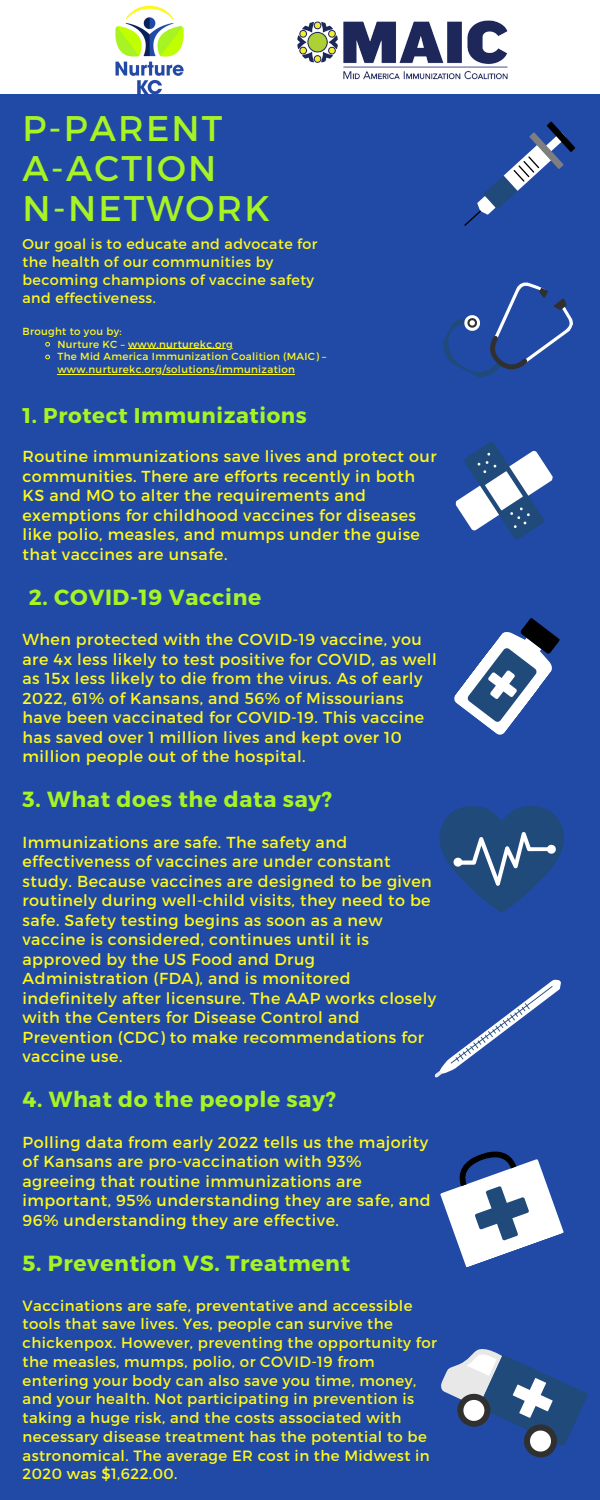
<style>
.page{position:relative;width:600px;height:1500px;background:#2149a6}
.page>*{position:absolute;margin:0;border:0;box-sizing:border-box;transform-origin:0 0}
.t1{font:35.6px "Montserrat";letter-spacing:.06em;color:#a7f324}
.t2{font:700 21.9px "Montserrat";letter-spacing:.03em;color:#a7f324}
.t3{font:700 21.3px "Montserrat";letter-spacing:.03em;color:#a7f324}
.t4{font:15.9px/19.5px "Montserrat";letter-spacing:.03em;color:#fff91a}
.t5{font:14.9px/18.8px "Montserrat";letter-spacing:.03em;color:#fff91a}
.t6{font:14.3px/18px "Montserrat";letter-spacing:.03em;color:#fff91a}
.t7{font:10.3px/12.8px "Montserrat";letter-spacing:.03em;color:#fff91a}
</style>
<div class="page">
<svg style="left:454px;top:618px;width:106px;height:117px"></svg>
<svg style="left:440px;top:1151px;width:124px;height:116px"></svg>
<svg style="left:440px;top:806px;width:124px;height:106px"></svg>
<svg style="left:455px;top:442px;width:98px;height:97px"></svg>
<svg style="left:465px;top:122px;width:110px;height:104px"></svg>
<svg style="left:435px;top:979px;width:126px;height:99px"></svg>
<svg style="left:443px;top:282px;width:130px;height:95px"></svg>
<svg style="left:441px;top:1349px;width:147px;height:109px"></svg>
<div style="left:0;top:0;width:600px;height:94px;background:#fff"></div>
<img style="left:115px;top:5px;width:69px;height:90px">
<img style="left:297px;top:20px;width:211px;height:60px">
<svg style="left:45px;top:341px;width:5px;height:6px"></svg>
<hr style="left:128px;top:348px;width:105px;height:1px;background:#fff91a">
<svg style="left:45px;top:354px;width:5px;height:6px"></svg>
<hr style="left:57px;top:374px;width:238px;height:1px;background:#fff91a">
<p class="t1" style="left:22px;top:105px;width:202px">P-PARENT</p>
<p class="t1" style="left:22px;top:145px;width:195px">A-ACTION</p>
<p class="t1" style="left:22px;top:185px;width:249px">N-NETWORK</p>
<p class="t6" style="left:22px;top:234px;width:297px">Our goal is to educate and advocate for the health of our communities by becoming champions of vaccine safety and effectiveness.</p>
<p class="t7" style="left:22px;top:324px;width:101px">Brought to you by:</p>
<p class="t7" style="left:57px;top:337px;width:177px">Nurture KC – www.nurturekc.org</p>
<p class="t7" style="left:57px;top:350px;width:270px">The Mid America Immunization Coalition (MAIC) – www.nurturekc.org/solutions/immunization</p>
<p class="t3" style="left:22px;top:401px;width:286px">1. Protect Immunizations</p>
<p class="t4" style="left:22px;top:446px;width:416px">Routine immunizations save lives and protect our communities. There are efforts recently in both KS and MO to alter the requirements and exemptions for childhood vaccines for diseases like polio, measles, and mumps under the guise that vaccines are unsafe.</p>
<p class="t2" style="left:29px;top:583px;width:234px">2. COVID-19 Vaccine</p>
<p class="t4" style="left:22px;top:629px;width:416px">When protected with the COVID-19 vaccine, you are 4x less likely to test positive for COVID, as well as 15x less likely to die from the virus. As of early 2022, 61% of Kansans, and 56% of Missourians have been vaccinated for COVID-19. This vaccine has saved over 1 million lives and kept over 10 million people out of the hospital.</p>
<p class="t2" style="left:22px;top:785px;width:311px">3. What does the data say?</p>
<p class="t4" style="left:22px;top:832px;width:415px">Immunizations are safe. The safety and effectiveness of vaccines are under constant study. Because vaccines are designed to be given routinely during well-child visits, they need to be safe. Safety testing begins as soon as a new vaccine is considered, continues until it is approved by the US Food and Drug Administration (FDA), and is monitored indefinitely after licensure. The AAP works closely with the Centers for Disease Control and Prevention (CDC) to make recommendations for vaccine use.</p>
<p class="t2" style="left:22px;top:1085px;width:315px">4. What do the people say?</p>
<p class="t4" style="left:22px;top:1132px;width:410px">Polling data from early 2022 tells us the majority of Kansans are pro-vaccination with 93% agreeing that routine immunizations are important, 95% understanding they are safe, and 96% understanding they are effective.</p>
<p class="t2" style="left:22px;top:1249px;width:329px">5. Prevention VS. Treatment</p>
<p class="t5" style="left:22px;top:1295px;width:416px">Vaccinations are safe, preventative and accessible tools that save lives. Yes, people can survive the chickenpox. However, preventing the opportunity for the measles, mumps, polio, or COVID-19 from entering your body can also save you time, money, and your health. Not participating in prevention is taking a huge risk, and the costs associated with necessary disease treatment has the potential to be astronomical. The average ER cost in the Midwest in 2020 was $1,622.00.</p>
</div>
